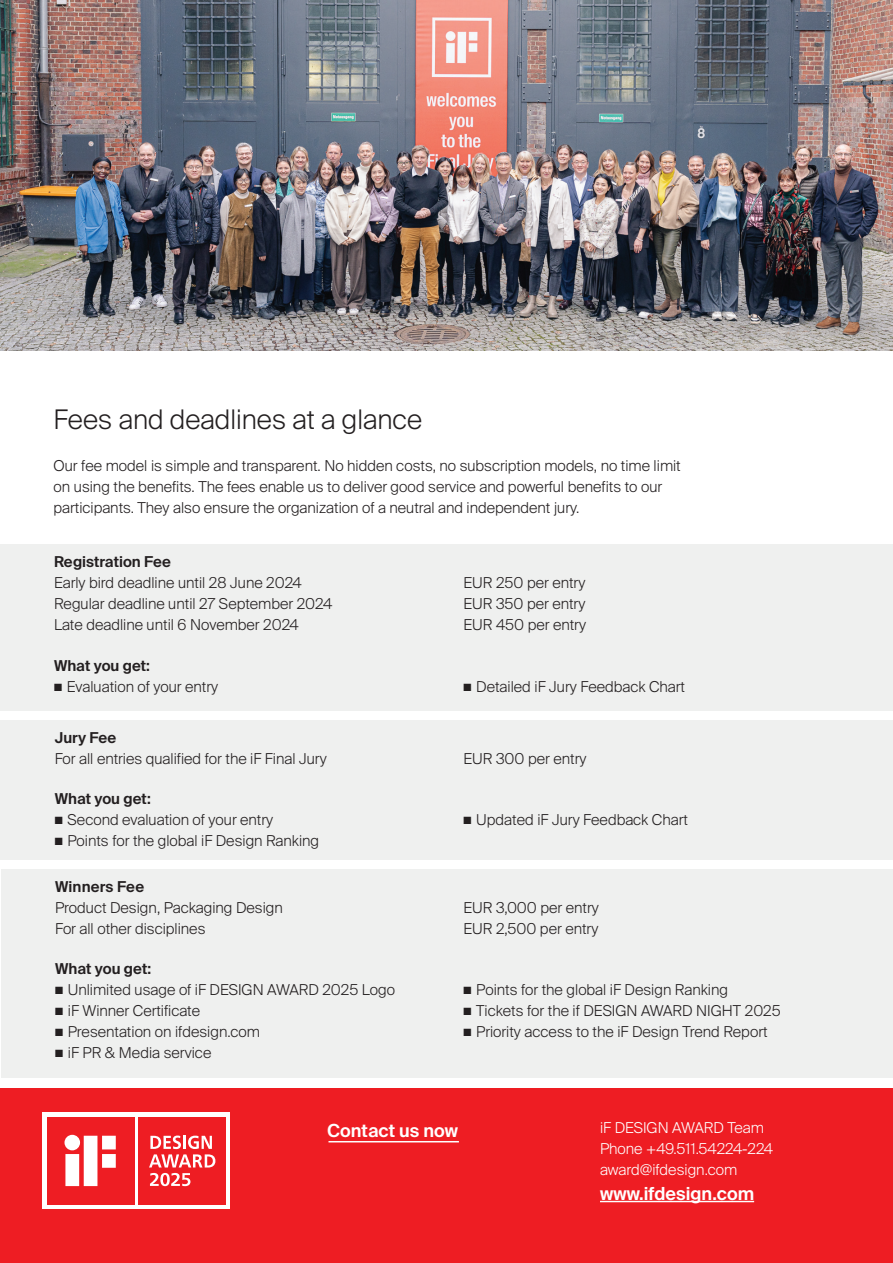
<style>
.page{position:relative;width:893px;height:1263px;background:#fff}
.page>*{position:absolute;margin:0;border:0;box-sizing:border-box;transform-origin:0 0}
.t1{font:300 27px "Suisse Intl";color:#231f20}
.t2{font:600 18px "Suisse Intl";color:#fff}
.t3{font:300 15px/21px "Suisse Intl";color:#231f20}
.t4{font:600 15px "Suisse Intl";color:#231f20}
.t5{font:300 15px/21px "Suisse Intl";color:#fff}
</style>
<div class="page">
<div style="left:0;top:721px;width:893px;height:139px;background:#eff0ef"></div>
<div style="left:0;top:544px;width:893px;height:167px;background:#eff0ef"></div>
<img style="left:0;top:0;width:893px;height:351px">
<div style="left:1px;top:869px;width:892px;height:208px;background:#eff0ef"></div>
<div style="left:0;top:1089px;width:893px;height:174px;background:#ee1d23"></div>
<hr style="left:600px;top:1201px;width:154px;height:1px;background:#fff">
<div style="left:43px;top:1113px;width:187px;height:96px;background:linear-gradient(to right,#fff,#fff)"></div>
<div style="left:47px;top:1117px;width:87px;height:87px;background:#ee1d23"></div>
<svg style="left:64px;top:1135px;width:52px;height:51px"></svg>
<div style="left:139px;top:1117px;width:87px;height:87px;background:#ee1d23"></div>
<svg style="left:149px;top:1135px;width:66px;height:32px"></svg>
<svg style="left:150px;top:1173px;width:40px;height:13px"></svg>
<hr style="left:328px;top:1141px;width:131px;height:1px;background:#fff">
<h1 class="t1" style="left:54px;top:404px;width:370px">Fees and deadlines at a glance</h1>
<p class="t3" style="left:54px;top:455px;width:629px">Our fee model is simple and transparent. No hidden costs, no subscription models, no time limit on using the benefits. The fees enable us to deliver good service and powerful benefits to our participants. They also ensure the organization of a neutral and independent jury.</p>
<p class="t4" style="left:54px;top:553px;width:118px">Registration Fee</p>
<p class="t3" style="left:54px;top:573px;width:280px">Early bird deadline until 28 June 2024<br>Regular deadline until 27 September 2024<br>Late deadline until 6 November 2024</p>
<p class="t4" style="left:54px;top:657px;width:98px">What you get:</p>
<p class="t3" style="left:54px;top:676px;width:166px">■ Evaluation of your entry</p>
<p class="t4" style="left:55px;top:729px;width:63px">Jury Fee</p>
<p class="t3" style="left:55px;top:748px;width:274px">For all entries qualified for the iF Final Jury</p>
<p class="t4" style="left:55px;top:790px;width:98px">What you get:</p>
<p class="t3" style="left:55px;top:810px;width:220px">■ Second evaluation of your entry</p>
<p class="t3" style="left:55px;top:831px;width:266px">■ Points for the global iF Design Ranking</p>
<p class="t4" style="left:55px;top:878px;width:91px">Winners Fee</p>
<p class="t3" style="left:55px;top:897px;width:229px">Product Design, Packaging Design<br>For all other disciplines</p>
<p class="t4" style="left:55px;top:960px;width:98px">What you get:</p>
<p class="t3" style="left:55px;top:979px;width:341px">■ Unlimited usage of iF DESIGN AWARD 2025 Logo</p>
<p class="t3" style="left:55px;top:1000px;width:147px">■ iF Winner Certificate</p>
<p class="t3" style="left:55px;top:1021px;width:206px">■ Presentation on ifdesign.com</p>
<p class="t3" style="left:55px;top:1042px;width:158px">■ iF PR &amp; Media service</p>
<p class="t3" style="left:463px;top:573px;width:124px;text-align:justify">EUR 250 per entry EUR 350 per entry EUR 450 per entry</p>
<p class="t3" style="left:463px;top:676px;width:223px">■ Detailed iF Jury Feedback Chart</p>
<p class="t3" style="left:463px;top:748px;width:124px">EUR 300 per entry</p>
<p class="t3" style="left:463px;top:810px;width:226px">■ Updated iF Jury Feedback Chart</p>
<p class="t3" style="left:463px;top:897px;width:137px">EUR 3,000 per entry<br>EUR 2,500 per entry</p>
<p class="t3" style="left:463px;top:979px;width:266px">■ Points for the global iF Design Ranking</p>
<p class="t3" style="left:463px;top:1000px;width:319px">■ Tickets for the if DESIGN AWARD NIGHT 2025</p>
<p class="t3" style="left:463px;top:1021px;width:305px">■ Priority access to the iF Design Trend Report</p>
<p class="t2" style="left:327px;top:1120px;width:133px">Contact us now</p>
<p class="t5" style="left:600px;top:1117px;width:174px">iF DESIGN AWARD Team<br>Phone +49.511.54224-224 award@ifdesign.com</p>
<p class="t2" style="left:600px;top:1183px;width:156px">www.ifdesign.com</p>
</div>
